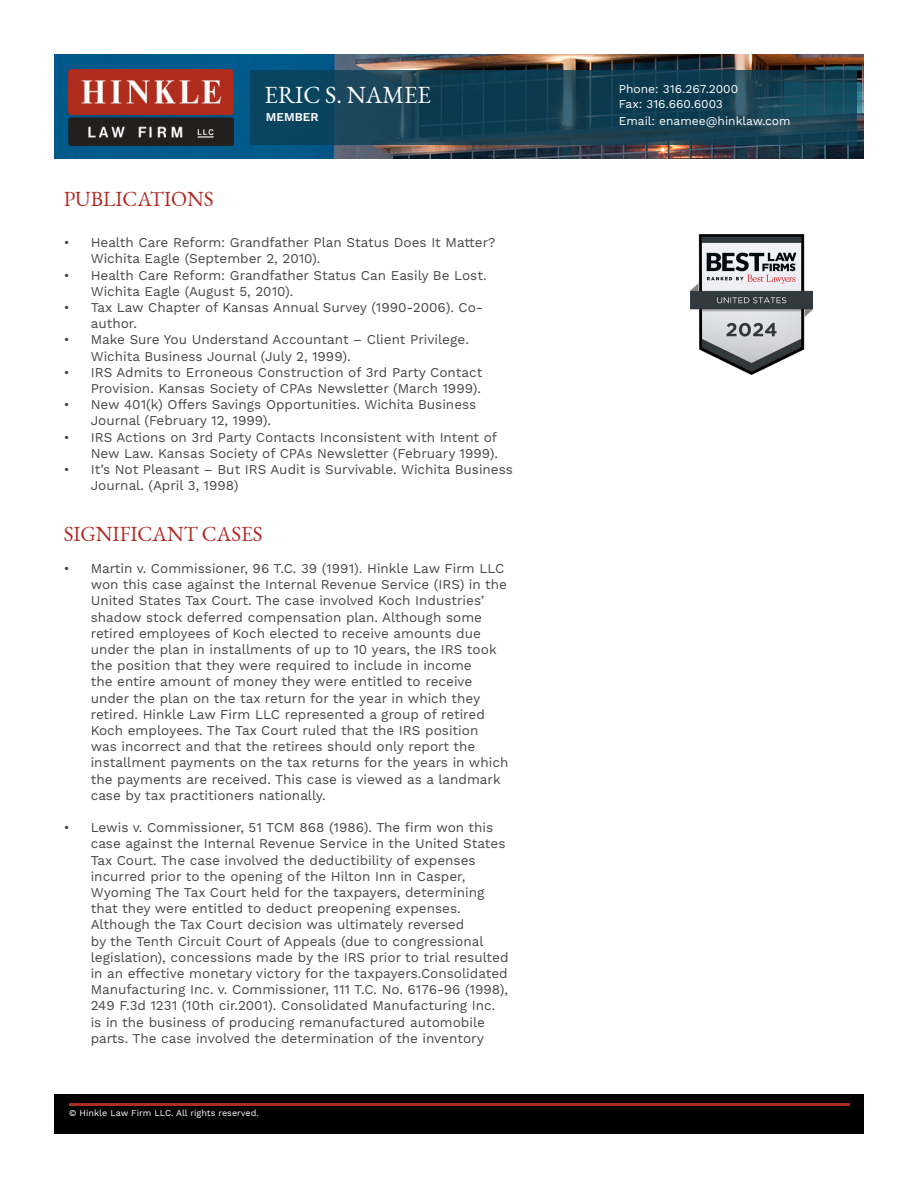
<style>
.page{position:relative;width:918px;height:1188px;background:#fff}
.page>*{position:absolute;margin:0;border:0;box-sizing:border-box;transform-origin:0 0}
.t1{font:24px "EB Garamond";color:#fff}
.t2{font:21px "EB Garamond";color:#b02a24}
.t3{font:13.5px/16.2px "Work Sans";color:#464747}
.t4{font:12px/14.4px "Work Sans";color:#fff}
.t5{font:600 12px "Work Sans";color:#fff}
.t6{font:9px "Work Sans";color:#fff}
</style>
<div class="page">
<div style="left:54px;top:1094px;width:810px;height:40px;background:#000"></div>
<hr style="left:69px;top:1104px;width:781px;height:2px;background:#b02a24">
<img style="left:54px;top:54px;width:810px;height:105px">
<img style="left:68px;top:70px;width:165px;height:75px">
<svg style="left:250px;top:70px;width:606px;height:75px"></svg>
<img style="left:690px;top:234px;width:122px;height:140px">
<p class="t1" style="left:265px;top:79px;width:168px">ERIC S. NAMEE</p>
<p class="t5" style="left:266px;top:110px;width:54px">MEMBER</p>
<p class="t2" style="left:64px;top:185px;width:151px">PUBLICATIONS</p>
<p class="t3" style="left:91px;top:235px;width:406px;text-indent:-27px">• Health Care Reform: Grandfather Plan Status Does It Matter?<br>Wichita Eagle (September 2, 2010).</p>
<p class="t3" style="left:91px;top:268px;width:397px;text-indent:-27px">• Health Care Reform: Grandfather Status Can Easily Be Lost.<br>Wichita Eagle (August 5, 2010).</p>
<p class="t3" style="left:91px;top:300px;width:394px;text-indent:-27px">• Tax Law Chapter of Kansas Annual Survey (1990-2006). Co&shy;author.</p>
<p class="t3" style="left:91px;top:332px;width:380px;text-indent:-27px">• Make Sure You Understand Accountant – Client Privilege.<br>Wichita Business Journal (July 2, 1999).</p>
<p class="t3" style="left:64px;top:365px;width:420px;text-align:right">• IRS Admits to Erroneous Construction of 3rd Party Contact<br>Provision. Kansas Society of CPAs Newsletter (March 1999).</p>
<p class="t3" style="left:91px;top:397px;width:387px;text-indent:-27px">• New 401(k) Offers Savings Opportunities. Wichita Business<br>Journal (February 12, 1999).</p>
<p class="t3" style="left:64px;top:430px;width:436px;text-align:right">• IRS Actions on 3rd Party Contacts Inconsistent with Intent of<br>New Law. Kansas Society of CPAs Newsletter (February 1999).</p>
<p class="t3" style="left:91px;top:462px;width:424px;text-indent:-27px">• It’s Not Pleasant – But IRS Audit is Survivable. Wichita Business<br>Journal. (April 3, 1998)</p>
<p class="t2" style="left:64px;top:520px;width:201px">SIGNIFICANT CASES</p>
<p class="t3" style="left:91px;top:561px;width:419px;text-indent:-27px">• Martin v. Commissioner, 96 T.C. 39 (1991). Hinkle Law Firm LLC won this case against the Internal Revenue Service (IRS) in the United States Tax Court. The case involved Koch Industries’ shadow stock deferred compensation plan. Although some retired employees of Koch elected to receive amounts due under the plan in installments of up to 10 years, the IRS took the position that they were required to include in income<br>the entire amount of money they were entitled to receive under the plan on the tax return for the year in which they retired. Hinkle Law Firm LLC represented a group of retired Koch employees. The Tax Court ruled that the IRS position<br>was incorrect and that the retirees should only report the installment payments on the tax returns for the years in which the payments are received. This case is viewed as a landmark case by tax practitioners nationally.</p>
<p class="t3" style="left:91px;top:820px;width:419px;text-indent:-27px">• Lewis v. Commissioner, 51 TCM 868 (1986). The firm won this case against the Internal Revenue Service in the United States Tax Court. The case involved the deductibility of expenses incurred prior to the opening of the Hilton Inn in Casper, Wyoming The Tax Court held for the taxpayers, determining that they were entitled to deduct preopening expenses.<br>Although the Tax Court decision was ultimately reversed<br>by the Tenth Circuit Court of Appeals (due to congressional legislation), concessions made by the IRS prior to trial resulted in an effective monetary victory for the taxpayers.Consolidated Manufacturing Inc. v. Commissioner, 111 T.C. No. 6176-96 (1998), 249 F.3d 1231 (10th cir.2001). Consolidated Manufacturing Inc. is in the business of producing remanufactured automobile parts. The case involved the determination of the inventory</p>
<p class="t6" style="left:69px;top:1108px;width:191px">© Hinkle Law Firm LLC. All rights reserved.</p>
<p class="t4" style="left:619px;top:82px;width:121px">Phone: 316.267.2000<br>Fax: 316.660.6003</p>
<p class="t4" style="left:619px;top:115px;width:173px">Email: enamee@hinklaw.com</p>
</div>
